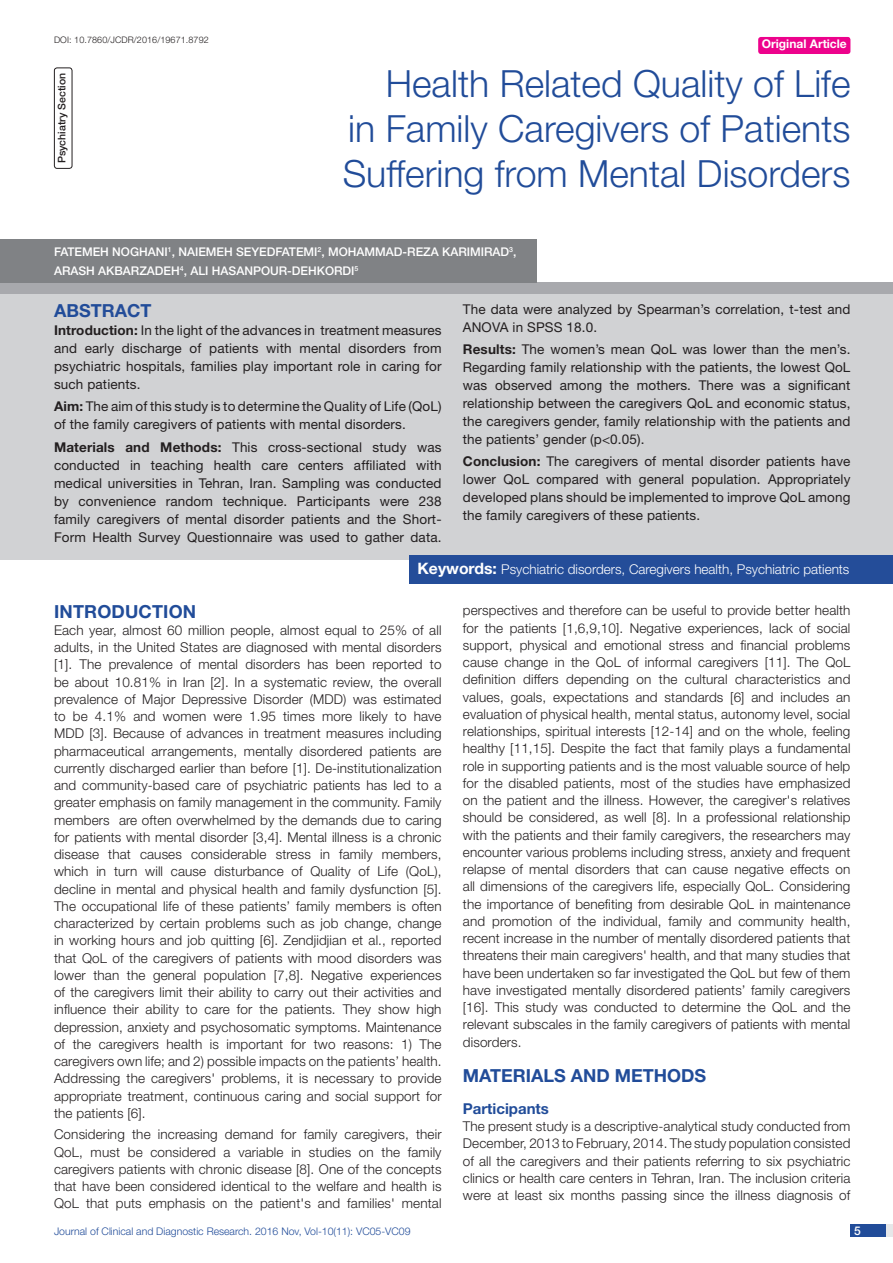
<style>
.page{position:relative;width:893px;height:1263px;background:#fff}
.page>*{position:absolute;margin:0;border:0;box-sizing:border-box;transform-origin:0 0}
.t1{font:300 37.5px/45px "Helvetica Neue";color:#214c99;text-align:justify}
.Heading{font:700 18px "Helvetica Neue";letter-spacing:.01em;color:#214c99}
.Abstract_head{font:700 18px "Helvetica Neue";color:#214c99}
.Level_2{font:700 15px "Helvetica Neue";color:#214c99}
.Body_text{font:300 13.5px/17.2px "Helvetica Neue";letter-spacing:.01em;color:#231f20;text-align:justify}
.Abstract_Text{font:13.5px/18px "Helvetica Neue";letter-spacing:.01em;color:#231f20;text-align:justify}
.t2{font:300 13.5px "Helvetica Neue";color:#fff}
.Author{font:500 12px/18.8px "Helvetica Neue";color:#fff}
.t3{font:700 12px "Helvetica Neue";color:#fff}
.t4{font:300 10.5px "Helvetica Neue";color:#214c99}
.t5{font:500 10.5px "Helvetica Neue";color:#231f20}
.DOI{font:300 9px "Helvetica Neue";letter-spacing:.01em;color:#231f20}
.s1{color:#244d99}
.s2{font-weight:700}
.s3{font-weight:700;font-size:15.75px}
</style>
<div class="page">
<div style="left:850px;top:1224px;width:43px;height:13px;background:#e6e7e9"></div>
<div style="left:850px;top:1224px;width:35px;height:13px;background:#214c99"></div>
<div style="left:758px;top:37px;width:92px;height:17px;background:#ed028c;border-radius:3px"></div>
<div style="left:0;top:282px;width:893px;height:12px;background:#a8a9ad"></div>
<div style="left:0;top:294px;width:893px;height:265px;background:#d1d2d4"></div>
<div style="left:409px;top:555px;width:484px;height:29px;background:#244d99"></div>
<div style="left:0;top:240px;width:536px;height:43px;background:#808285"></div>
<div style="left:54px;top:68px;width:18px;height:101px;border:1px solid #231f20;border-radius:3px"></div>
<p class="DOI" style="left:54px;top:35px;width:156px">DOI: 10.7860/JCDR/2016/19671.8792</p>
<p class="t3" style="left:762px;top:37px;width:87px">Original Article</p>
<p class="t5" style="left:55px;top:163px;width:92px;rotate:-90deg">PSYCHIATRY SECTION</p>
<p class="t1" style="left:343px;top:60px;width:509px;text-indent:43px">Health Related Quality of Life in Family Caregivers of Patients Suffering from Mental Disorders</p>
<p class="Author" style="left:54px;top:242px;width:464px">FATEMEH NOGHANI<sup>1</sup>, NAIEMEH SEYEDFATEMI<sup>2</sup>, MOHAMMAD-REZA KARIMIRAD<sup>3</sup>,<br>ARASH AKBARZADEH<sup>4</sup>, ALI HASANPOUR-DEHKORDI<sup>5</sup></p>
<p class="Abstract_head" style="left:54px;top:300px;width:98px">ABST<span class="s1">RAC</span>T</p>
<p class="Abstract_Text" style="left:54px;top:321px;width:389px"><span class="s2">Introduction:</span> In the light of the advances in treatment measures and early discharge of patients with mental disorders from psychiatric hospitals, families play important role in caring for such patients.</p>
<p class="Abstract_Text" style="left:54px;top:397px;width:389px"><span class="s2">Aim:</span> The aim of this study is to determine the Quality of Life (QoL) of the family caregivers of patients with mental disorders.</p>
<p class="Abstract_Text" style="left:54px;top:438px;width:389px"><span class="s2">Materials and Methods:</span> This cross-sectional study was conducted in teaching health care centers affiliated with medical universities in Tehran, Iran. Sampling was conducted by convenience random technique. Participants were 238 family caregivers of mental disorder patients and the Short-Form Health Survey Questionnaire was used to gather data.</p>
<p class="Abstract_Text" style="left:463px;top:300px;width:389px">The data were analyzed by Spearman’s correlation, t-test and<br>ANOVA in SPSS 18.0.</p>
<p class="Abstract_Text" style="left:463px;top:340px;width:389px"><span class="s2">Results:</span> The women’s mean QoL was lower than the men’s.<br>Regarding family relationship with the patients, the lowest QoL was observed among the mothers. There was a significant relationship between the caregivers QoL and economic status, the caregivers gender, family relationship with the patients and the patients’ gender (p&lt;0.05).</p>
<p class="Abstract_Text" style="left:463px;top:452px;width:389px"><span class="s2">Conclusion:</span> The caregivers of mental disorder patients have lower QoL compared with general population. Appropriately developed plans should be implemented to improve QoL among the family caregivers of these patients.</p>
<p class="t2" style="left:418px;top:561px;width:433px"><span class="s3">Keywords:</span> Psychiatric disorders, Caregivers health, Psychiatric patients</p>
<p class="Heading" style="left:54px;top:600px;width:144px">Introduction</p>
<p class="Body_text" style="left:54px;top:621px;width:389px">Each year, almost 60 million people, almost equal to 25% of all adults, in the United States are diagnosed with mental disorders [1]. The prevalence of mental disorders has been reported to be about 10.81% in Iran [2]. In a systematic review, the overall prevalence of Major Depressive Disorder (MDD) was estimated to be 4.1% and women were 1.95 times more likely to have MDD [3]. Because of advances in treatment measures including pharmaceutical arrangements, mentally disordered patients are currently discharged earlier than before [1]. De-institutionalization and community-based care of psychiatric patients has led to a greater emphasis on family management in the community. Family members are often overwhelmed by the demands due to caring for patients with mental disorder [3,4]. Mental illness is a chronic disease that causes considerable stress in family members, which in turn will cause disturbance of Quality of Life (QoL), decline in mental and physical health and family dysfunction [5].<br>The occupational life of these patients’ family members is often characterized by certain problems such as job change, change in working hours and job quitting [6]. Zendjidjian et al., reported that QoL of the caregivers of patients with mood disorders was lower than the general population [7,8]. Negative experiences of the caregivers limit their ability to carry out their activities and influence their ability to care for the patients. They show high depression, anxiety and psychosomatic symptoms. Maintenance of the caregivers health is important for two reasons: 1) The caregivers own life; and 2) possible impacts on the patients’ health.<br>Addressing the caregivers' problems, it is necessary to provide appropriate treatment, continuous caring and social support for the patients [6].</p>
<p class="Body_text" style="left:54px;top:1125px;width:389px">Considering the increasing demand for family caregivers, their QoL, must be considered a variable in studies on the family caregivers patients with chronic disease [8]. One of the concepts that have been considered identical to the welfare and health is QoL that puts emphasis on the patient's and families' mental</p>
<p class="Body_text" style="left:463px;top:602px;width:389px">perspectives and therefore can be useful to provide better health for the patients [1,6,9,10]. Negative experiences, lack of social support, physical and emotional stress and financial problems cause change in the QoL of informal caregivers [11]. The QoL definition differs depending on the cultural characteristics and values, goals, expectations and standards [6] and includes an evaluation of physical health, mental status, autonomy level, social relationships, spiritual interests [12-14] and on the whole, feeling healthy [11,15]. Despite the fact that family plays a fundamental role in supporting patients and is the most valuable source of help for the disabled patients, most of the studies have emphasized on the patient and the illness. However, the caregiver's relatives should be considered, as well [8]. In a professional relationship with the patients and their family caregivers, the researchers may encounter various problems including stress, anxiety and frequent relapse of mental disorders that can cause negative effects on all dimensions of the caregivers life, especially QoL. Considering the importance of benefiting from desirable QoL in maintenance and promotion of the individual, family and community health, recent increase in the number of mentally disordered patients that threatens their main caregivers' health, and that many studies that have been undertaken so far investigated the QoL but few of them have investigated mentally disordered patients’ family caregivers [16]. This study was conducted to determine the QoL and the relevant subscales in the family caregivers of patients with mental disorders.</p>
<p class="Heading" style="left:463px;top:1065px;width:245px">Materials and Methods</p>
<p class="Level_2" style="left:463px;top:1099px;width:88px">Participants</p>
<p class="Body_text" style="left:463px;top:1117px;width:389px">The present study is a descriptive-analytical study conducted from December, 2013 to February, 2014. The study population consisted of all the caregivers and their patients referring to six psychiatric clinics or health care centers in Tehran, Iran. The inclusion criteria were at least six months passing since the illness diagnosis of</p>
<p class="t4" style="left:54px;top:1225px;width:358px">Journal of Clinical and Diagnostic Research. 2016 Nov, Vol-10(11): VC05-VC09</p>
<p class="Author" style="left:854px;top:1221px;width:8px">5</p>
</div>
